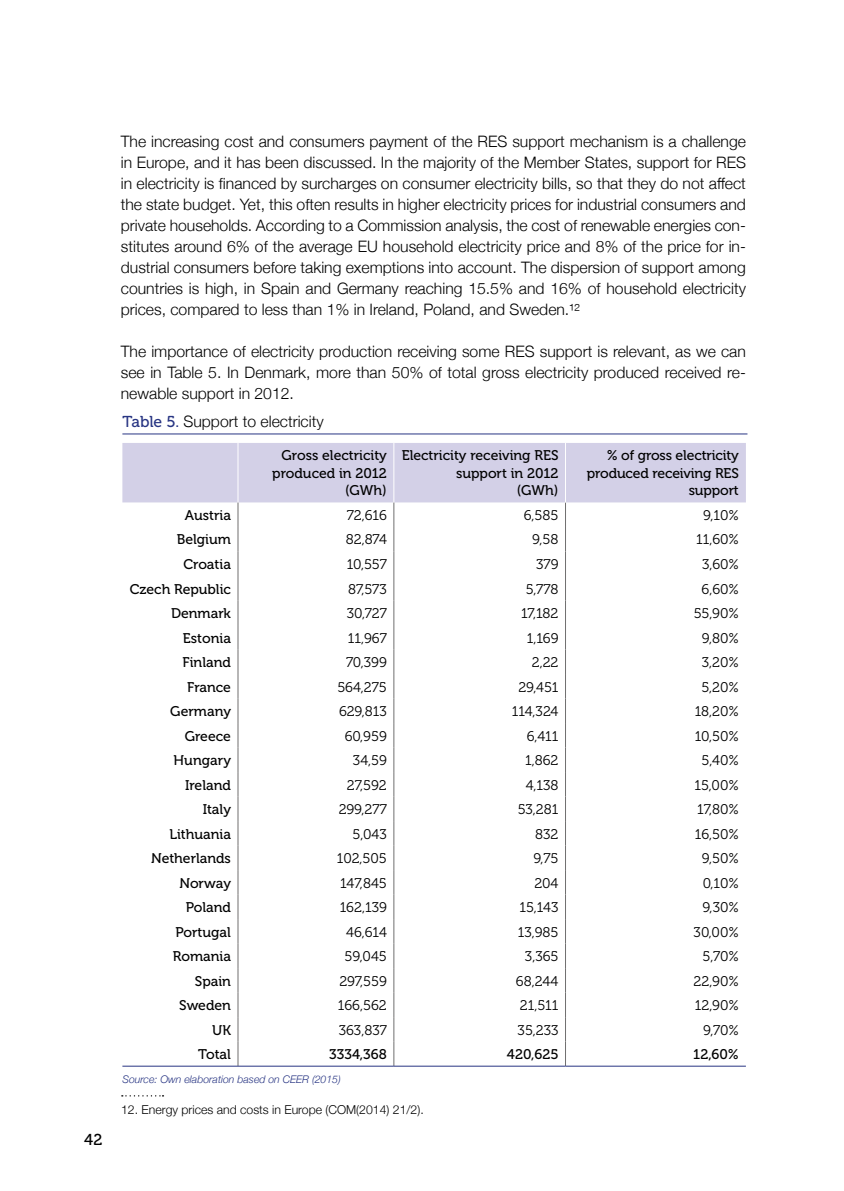
<style>
.page{position:relative;width:844px;height:1191px;background:#fff}
.page>*{position:absolute;margin:0;border:0;box-sizing:border-box;transform-origin:0 0}
.t1{font:300 15.75px/21px "Helvetica Neue";color:#000;text-align:justify}
.t2{font:15.75px "Museo 500";color:#000}
.t3{font:14px "Museo 300";letter-spacing:-.005em;color:#000}
.t4{font:14px/17.5px "Museo 500";color:#000;text-align:right}
.t5{font:300 12.25px "Helvetica Neue";color:#000}
.t6{font:italic 300 10.5px "Helvetica Neue";color:#283583}
.s1{font-family:"Museo 500";font-weight:400;color:#283583}
</style>
<div class="page">
<svg style="left:122px;top:1095px;width:41px;height:1px"></svg>
<hr style="left:122px;top:434px;width:625px;height:1px;background:#283583">
<svg style="left:122px;top:443px;width:623px;height:622px"></svg>
<hr style="left:238px;top:443px;width:1px;height:59px;background:#fff">
<hr style="left:393px;top:443px;width:1px;height:59px;background:#fff">
<hr style="left:565px;top:443px;width:1px;height:59px;background:#fff">
<hr style="left:122px;top:1065px;width:116px;height:1px;background:#283583">
<hr style="left:238px;top:1065px;width:156px;height:1px;background:#283583">
<hr style="left:394px;top:1065px;width:171px;height:1px;background:#283583">
<hr style="left:565px;top:1065px;width:180px;height:1px;background:#283583">
<p class="t2" style="left:84px;top:1130px;width:20px">42</p>
<p class="t1" style="left:121px;top:130px;width:626px">The increasing cost and consumers payment of the RES support mechanism is a challenge in Europe, and it has been discussed. In the majority of the Member States, support for RES in electricity is financed by surcharges on consumer electricity bills, so that they do not affect the state budget. Yet, this often results in higher electricity prices for industrial consumers and private households. According to a Commission analysis, the cost of renewable energies con&shy;stitutes around 6% of the average EU household electricity price and 8% of the price for in&shy;dustrial consumers before taking exemptions into account. The dispersion of support among countries is high, in Spain and Germany reaching 15.5% and 16% of household electricity prices, compared to less than 1% in Ireland, Poland, and Sweden.¹²</p>
<p class="t1" style="left:121px;top:340px;width:626px">The importance of electricity production receiving some RES support is relevant, as we can see in Table 5. In Denmark, more than 50% of total gross electricity produced received re&shy;newable support in 2012.</p>
<p class="t1" style="left:122px;top:409px;width:203px"><span class="s1">Table 5.</span> Support to electricity</p>
<p class="t4" style="left:272px;top:447px;width:116px">Gross electricity produced in 2012 (GWh)</p>
<p class="t4" style="left:401px;top:447px;width:158px">Electricity receiving RES support in 2012<br>(GWh)</p>
<p class="t4" style="left:586px;top:447px;width:153px">% of gross electricity produced receiving RES support</p>
<p class="t4" style="left:185px;top:506px;width:48px">Austria</p>
<p class="t3" style="left:347px;top:507px;width:42px">72,616</p>
<p class="t3" style="left:523px;top:507px;width:36px">6,585</p>
<p class="t3" style="left:703px;top:507px;width:37px">9,10%</p>
<p class="t4" style="left:177px;top:531px;width:56px">Belgium</p>
<p class="t3" style="left:346px;top:532px;width:42px">82,874</p>
<p class="t3" style="left:532px;top:532px;width:28px">9,58</p>
<p class="t3" style="left:696px;top:532px;width:44px">11,60%</p>
<p class="t4" style="left:183px;top:555px;width:49px">Croatia</p>
<p class="t3" style="left:346px;top:556px;width:42px">10,557</p>
<p class="t3" style="left:536px;top:556px;width:24px">379</p>
<p class="t3" style="left:701px;top:556px;width:38px">3,60%</p>
<p class="t4" style="left:130px;top:580px;width:103px">Czech Republic</p>
<p class="t3" style="left:348px;top:581px;width:40px">87,573</p>
<p class="t3" style="left:525px;top:581px;width:34px">5,778</p>
<p class="t3" style="left:701px;top:581px;width:39px">6,60%</p>
<p class="t4" style="left:171px;top:604px;width:61px">Denmark</p>
<p class="t3" style="left:346px;top:605px;width:42px">30,727</p>
<p class="t3" style="left:521px;top:605px;width:39px">17,182</p>
<p class="t3" style="left:693px;top:605px;width:47px">55,90%</p>
<p class="t4" style="left:183px;top:629px;width:49px">Estonia</p>
<p class="t3" style="left:348px;top:630px;width:40px">11,967</p>
<p class="t3" style="left:526px;top:630px;width:33px">1,169</p>
<p class="t3" style="left:701px;top:630px;width:38px">9,80%</p>
<p class="t4" style="left:182px;top:653px;width:50px">Finland</p>
<p class="t3" style="left:346px;top:654px;width:42px">70,399</p>
<p class="t3" style="left:531px;top:654px;width:28px">2,22</p>
<p class="t3" style="left:701px;top:654px;width:39px">3,20%</p>
<p class="t4" style="left:187px;top:678px;width:45px">France</p>
<p class="t3" style="left:337px;top:679px;width:51px">564,275</p>
<p class="t3" style="left:518px;top:679px;width:41px">29,451</p>
<p class="t3" style="left:701px;top:679px;width:39px">5,20%</p>
<p class="t4" style="left:170px;top:702px;width:62px">Germany</p>
<p class="t3" style="left:339px;top:703px;width:49px">629,813</p>
<p class="t3" style="left:511px;top:703px;width:48px">114,324</p>
<p class="t3" style="left:694px;top:703px;width:46px">18,20%</p>
<p class="t4" style="left:185px;top:727px;width:48px">Greece</p>
<p class="t3" style="left:344px;top:728px;width:44px">60,959</p>
<p class="t3" style="left:526px;top:728px;width:33px">6,411</p>
<p class="t3" style="left:694px;top:728px;width:46px">10,50%</p>
<p class="t4" style="left:173px;top:751px;width:59px">Hungary</p>
<p class="t3" style="left:353px;top:752px;width:35px">34,59</p>
<p class="t3" style="left:525px;top:752px;width:35px">1,862</p>
<p class="t3" style="left:701px;top:752px;width:39px">5,40%</p>
<p class="t4" style="left:185px;top:776px;width:47px">Ireland</p>
<p class="t3" style="left:347px;top:777px;width:41px">27,592</p>
<p class="t3" style="left:525px;top:777px;width:34px">4,138</p>
<p class="t3" style="left:694px;top:777px;width:46px">15,00%</p>
<p class="t4" style="left:203px;top:800px;width:30px">Italy</p>
<p class="t3" style="left:339px;top:801px;width:50px">299,277</p>
<p class="t3" style="left:517px;top:801px;width:42px">53,281</p>
<p class="t3" style="left:697px;top:801px;width:43px">17,80%</p>
<p class="t4" style="left:169px;top:825px;width:63px">Lithuania</p>
<p class="t3" style="left:352px;top:826px;width:36px">5,043</p>
<p class="t3" style="left:535px;top:826px;width:25px">832</p>
<p class="t3" style="left:694px;top:826px;width:46px">16,50%</p>
<p class="t4" style="left:151px;top:849px;width:81px">Netherlands</p>
<p class="t3" style="left:337px;top:850px;width:51px">102,505</p>
<p class="t3" style="left:533px;top:850px;width:27px">9,75</p>
<p class="t3" style="left:701px;top:850px;width:38px">9,50%</p>
<p class="t4" style="left:179px;top:874px;width:53px">Norway</p>
<p class="t3" style="left:340px;top:875px;width:48px">147,845</p>
<p class="t3" style="left:534px;top:875px;width:26px">204</p>
<p class="t3" style="left:702px;top:875px;width:38px">0,10%</p>
<p class="t4" style="left:186px;top:898px;width:47px">Poland</p>
<p class="t3" style="left:340px;top:899px;width:49px">162,139</p>
<p class="t3" style="left:519px;top:899px;width:41px">15,143</p>
<p class="t3" style="left:702px;top:899px;width:38px">9,30%</p>
<p class="t4" style="left:175px;top:923px;width:57px">Portugal</p>
<p class="t3" style="left:346px;top:924px;width:42px">46,614</p>
<p class="t3" style="left:517px;top:924px;width:42px">13,985</p>
<p class="t3" style="left:693px;top:924px;width:47px">30,00%</p>
<p class="t4" style="left:173px;top:947px;width:60px">Romania</p>
<p class="t3" style="left:344px;top:948px;width:44px">59,045</p>
<p class="t3" style="left:525px;top:948px;width:35px">3,365</p>
<p class="t3" style="left:702px;top:948px;width:38px">5,70%</p>
<p class="t4" style="left:195px;top:972px;width:38px">Spain</p>
<p class="t3" style="left:339px;top:973px;width:49px">297,559</p>
<p class="t3" style="left:515px;top:973px;width:44px">68,244</p>
<p class="t3" style="left:693px;top:973px;width:47px">22,90%</p>
<p class="t4" style="left:179px;top:996px;width:53px">Sweden</p>
<p class="t3" style="left:338px;top:997px;width:50px">166,562</p>
<p class="t3" style="left:519px;top:997px;width:40px">21,511</p>
<p class="t3" style="left:694px;top:997px;width:46px">12,90%</p>
<p class="t4" style="left:212px;top:1021px;width:20px">UK</p>
<p class="t3" style="left:339px;top:1022px;width:50px">363,837</p>
<p class="t3" style="left:517px;top:1022px;width:42px">35,233</p>
<p class="t3" style="left:703px;top:1022px;width:37px">9,70%</p>
<p class="t4" style="left:198px;top:1045px;width:34px">Total</p>
<p class="t4" style="left:329px;top:1045px;width:59px">3334,368</p>
<p class="t4" style="left:507px;top:1045px;width:53px">420,625</p>
<p class="t4" style="left:693px;top:1045px;width:47px">12,60%</p>
<p class="t6" style="left:122px;top:1071px;width:220px">Source: Own elaboration based on CEER (2015)</p>
<p class="t5" style="left:121px;top:1099px;width:304px">12. Energy prices and costs in Europe (COM(2014) 21/2).</p>
</div>
